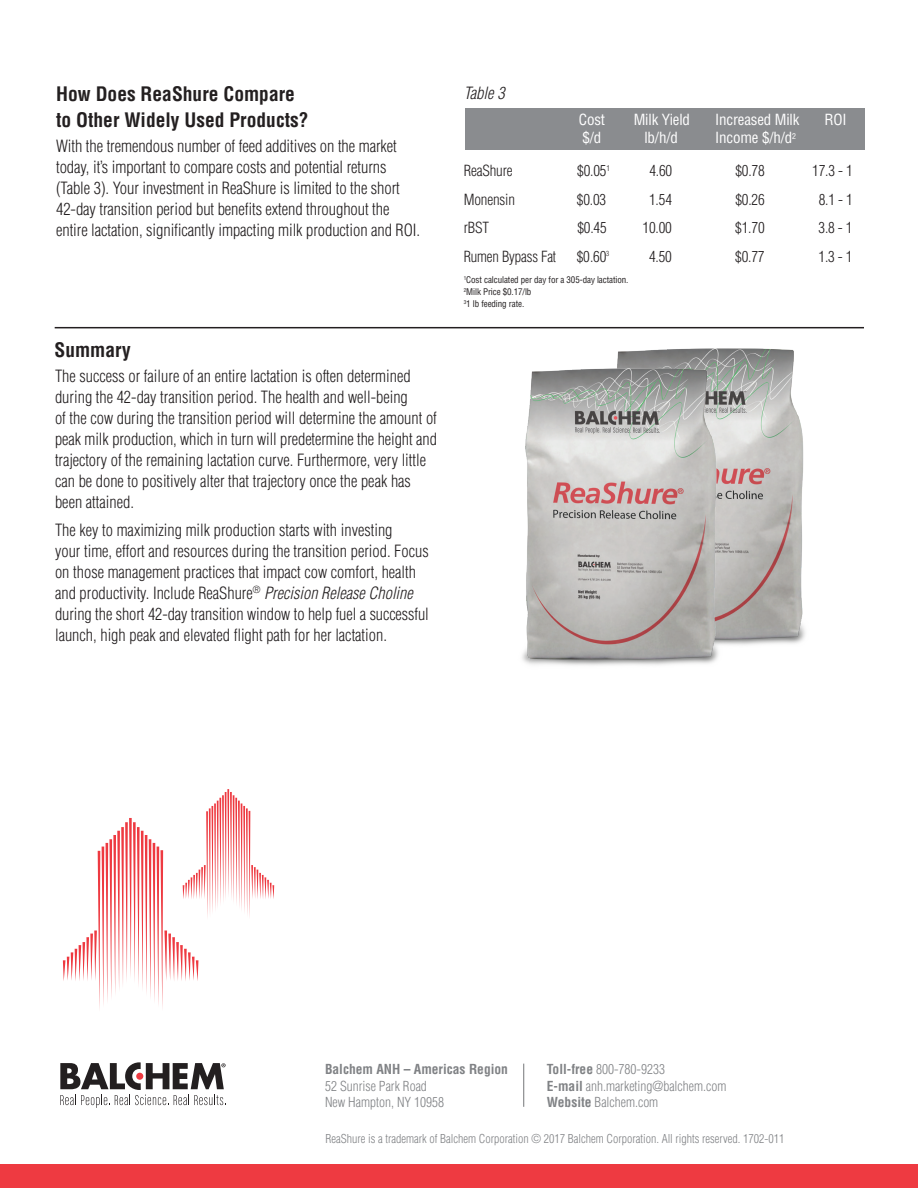
<style>
.page{position:relative;width:918px;height:1188px;background:#fff}
.page>*{position:absolute;margin:0;border:0;box-sizing:border-box;transform-origin:0 0}
.t1{font:700 condensed 19.5px/25.2px "Helvetica";color:#231f20}
.t2{font:300 condensed 16.5px/21px "Helvetica";color:#231f20}
.t3{font:italic 300 condensed 16.5px "Helvetica";color:#231f20}
.t4{font:300 condensed 15px "Helvetica";letter-spacing:-.01em;color:#231f20}
.t5{font:condensed 15px "Helvetica";letter-spacing:-.01em;color:#fff}
.t6{font:300 condensed 13.5px/16.2px "Helvetica";color:#808285}
.t7{font:700 condensed 13.5px "Helvetica";color:#808285}
.t8{font:300 condensed 12px "Helvetica";color:#808285}
.t9{font:condensed 9px/12px "Helvetica";letter-spacing:-.01em;color:#231f20}
.s1{font-style:italic}
.s2{font-weight:700}
</style>
<div class="page">
<img style="left:638px;top:348px;width:167px;height:297px">
<hr style="left:55px;top:327px;width:809px;height:1px;background:#231f20">
<div style="left:0;top:1165px;width:918px;height:23px;background:#ee3a41"></div>
<svg style="left:60px;top:1062px;width:166px;height:46px"></svg>
<hr style="left:523px;top:1064px;width:1px;height:43px;background:#757679">
<img style="left:522px;top:351px;width:216px;height:315px">
<svg style="left:63px;top:789px;width:211px;height:220px"></svg>
<div style="left:465px;top:108px;width:399px;height:42px;background:#8a8c8f"></div>
<p class="t1" style="left:56px;top:82px;width:254px">How Does ReaShure Compare to Other Widely Used Products?</p>
<p class="t2" style="left:56px;top:136px;width:365px">With the tremendous number of feed additives on the market today, it’s important to compare costs and potential returns (Table 3). Your investment in ReaShure is limited to the short 42-day transition period but benefits extend throughout the entire lactation, significantly impacting milk production and ROI.</p>
<p class="t1" style="left:55px;top:337px;width:78px">Summary</p>
<p class="t2" style="left:55px;top:365px;width:383px">The success or failure of an entire lactation is often determined during the 42-day transition period. The health and well-being<br>of the cow during the transition period will determine the amount of peak milk production, which in turn will predetermine the height and trajectory of the remaining lactation curve. Furthermore, very little can be done to positively alter that trajectory once the peak has been attained.</p>
<p class="t2" style="left:55px;top:519px;width:375px">The key to maximizing milk production starts with investing<br>your time, effort and resources during the transition period. Focus on those management practices that impact cow comfort, health and productivity. Include ReaShure<sup>®</sup> <span class="s1">Precision Release Choline </span>during the short 42-day transition window to help fuel a successful launch, high peak and elevated flight path for her lactation.</p>
<p class="t3" style="left:464px;top:83px;width:42px">Table 3</p>
<p class="t5" style="left:579px;top:111px;width:28px">Cost</p>
<p class="t5" style="left:634px;top:111px;width:58px">Milk Yield</p>
<p class="t5" style="left:715px;top:111px;width:86px">Increased Milk</p>
<p class="t5" style="left:824px;top:111px;width:24px">ROI</p>
<p class="t5" style="left:583px;top:129px;width:20px">$/d</p>
<p class="t5" style="left:644px;top:129px;width:35px">lb/h/d</p>
<p class="t5" style="left:715px;top:129px;width:82px">Income $/h/d<sup>2</sup></p>
<p class="t4" style="left:464px;top:162px;width:50px">ReaShure</p>
<p class="t4" style="left:577px;top:162px;width:34px">$0.05<sup>1</sup></p>
<p class="t4" style="left:649px;top:162px;width:24px">4.60</p>
<p class="t4" style="left:735px;top:162px;width:31px">$0.78</p>
<p class="t4" style="left:812px;top:162px;width:42px">17.3 - 1</p>
<p class="t4" style="left:464px;top:190px;width:53px">Monensin</p>
<p class="t4" style="left:577px;top:190px;width:31px">$0.03</p>
<p class="t4" style="left:649px;top:190px;width:24px">1.54</p>
<p class="t4" style="left:735px;top:190px;width:31px">$0.26</p>
<p class="t4" style="left:819px;top:190px;width:36px">8.1 - 1</p>
<p class="t4" style="left:464px;top:219px;width:27px">rBST</p>
<p class="t4" style="left:577px;top:219px;width:31px">$0.45</p>
<p class="t4" style="left:643px;top:219px;width:31px">10.00</p>
<p class="t4" style="left:735px;top:219px;width:31px">$1.70</p>
<p class="t4" style="left:819px;top:219px;width:36px">3.8 - 1</p>
<p class="t4" style="left:464px;top:247px;width:94px">Rumen Bypass Fat</p>
<p class="t4" style="left:577px;top:247px;width:34px">$0.60<sup>3</sup></p>
<p class="t4" style="left:649px;top:247px;width:24px">4.50</p>
<p class="t4" style="left:735px;top:247px;width:31px">$0.77</p>
<p class="t4" style="left:819px;top:247px;width:36px">1.3 - 1</p>
<p class="t9" style="left:464px;top:274px;width:166px"><sup>1</sup>Cost calculated per day for a 305-day lactation.<br><sup>2</sup>Milk Price $0.17/lb<br><sup>3</sup>1 lb feeding rate.</p>
<p class="t7" style="left:325px;top:1061px;width:185px">Balchem ANH – Americas Region</p>
<p class="t6" style="left:325px;top:1078px;width:121px">52 Sunrise Park Road<br>New Hampton, NY 10958</p>
<p class="t6" style="left:547px;top:1061px;width:181px"><span class="s2">Toll-free</span> 800-780-9233<br><span class="s2">E-mail</span> anh.marketing@balchem.com<br><span class="s2">Website</span> Balchem.com</p>
<p class="t8" style="left:326px;top:1131px;width:460px">ReaShure is a trademark of Balchem Corporation © 2017 Balchem Corporation. All rights reserved. 1702-011</p>
</div>
